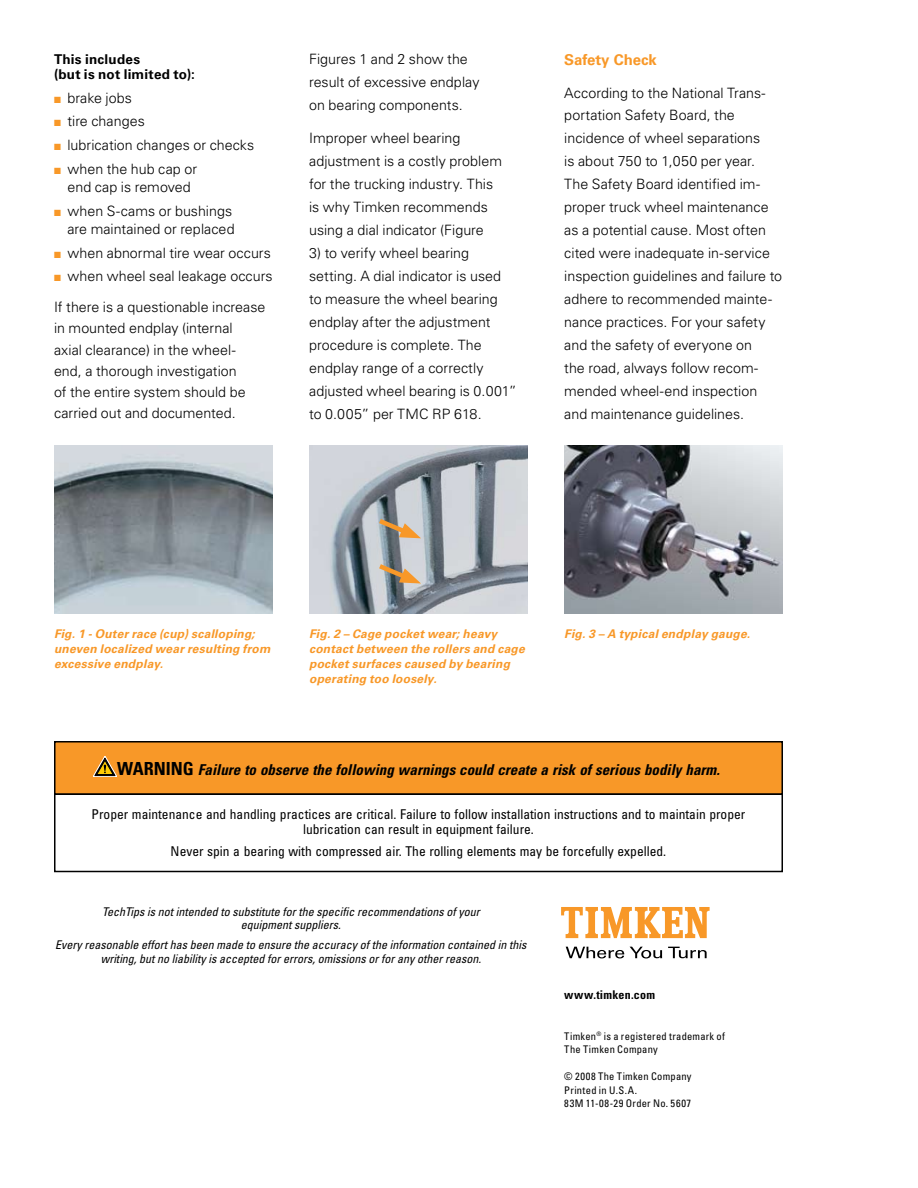
<style>
.page{position:relative;width:918px;height:1188px;background:#fff}
.page>*{position:absolute;margin:0;border:0;box-sizing:border-box;transform-origin:0 0}
.t1{font:italic 700 condensed 15px "Univers LT Std";color:#000}
.t2{font:700 15px "Univers LT Std";color:#f89828}
.t3{font:300 14.25px/23px "Univers LT Std";color:#000}
.t4{font:condensed 13.5px/15px "Univers LT Std";color:#000;text-align:center}
.t5{font:700 13.5px/15.3px "Univers LT Std";letter-spacing:.02em;color:#000}
.t6{font:italic condensed 12px/13.5px "Univers LT Std";color:#000;text-align:center}
.t7{font:italic 700 12px/15px "Univers LT Std";letter-spacing:.02em;color:#f89828}
.t8{font:700 condensed 12px "Univers LT Std";letter-spacing:.015em;color:#000}
.t9{font:condensed 10.5px/13.5px "Univers LT Std";letter-spacing:.025em;color:#000}
.s1{color:#f89828}
.s2{font-style:normal;font-size:18px}
</style>
<div class="page">
<img style="left:564px;top:446px;width:219px;height:167px">
<svg style="left:566px;top:947px;width:58px;height:11px"></svg>
<svg style="left:630px;top:947px;width:32px;height:11px"></svg>
<svg style="left:668px;top:947px;width:39px;height:11px"></svg>
<svg style="left:561px;top:907px;width:149px;height:31px"></svg>
<div style="left:55px;top:742px;width:727px;height:52px;background:#f89828"></div>
<div style="left:54px;top:741px;width:729px;height:54px;border:2px solid #000"></div>
<div style="left:54px;top:794px;width:729px;height:78px;border:2px solid #000"></div>
<svg style="left:93px;top:756px;width:24px;height:21px"></svg>
<img style="left:54px;top:446px;width:219px;height:167px">
<img style="left:309px;top:446px;width:219px;height:167px">
<svg style="left:374px;top:560px;width:47px;height:25px"></svg>
<svg style="left:374px;top:515px;width:47px;height:24px"></svg>
<p class="t5" style="left:54px;top:51px;width:143px">This includes<br>(but is not limited to):</p>
<p class="t3" style="left:54px;top:86px;width:79px"><span class="s1">■</span> brake jobs</p>
<p class="t3" style="left:54px;top:110px;width:92px"><span class="s1">■</span> tire changes</p>
<p class="t3" style="left:54px;top:134px;width:202px"><span class="s1">■</span> lubrication changes or checks</p>
<p class="t3" style="left:54px;top:160px;width:145px;line-height:18.3px;text-align:center"><span class="s1">■</span> when the hub cap or end cap is removed</p>
<p class="t3" style="left:54px;top:201px;width:182px;line-height:18.3px;text-align:right"><span class="s1">■</span> when S-cams or bushings are maintained or replaced</p>
<p class="t3" style="left:54px;top:241px;width:218px"><span class="s1">■</span> when abnormal tire wear occurs</p>
<p class="t3" style="left:54px;top:261px;width:220px;line-height:31px"><span class="s1">■</span> when wheel seal leakage occurs<br>If there is a questionable increase</p>
<p class="t3" style="left:54px;top:318px;width:193px;line-height:21.3px">in mounted endplay (internal axial clearance) in the wheel&shy;end, a thorough investigation of the entire system should be carried out and documented.</p>
<p class="t3" style="left:309px;top:48px;width:172px">Figures 1 and 2 show the result of excessive endplay on bearing components.</p>
<p class="t3" style="left:309px;top:126px;width:194px">Improper wheel bearing adjustment is a costly problem for the trucking industry. This is why Timken recommends using a dial indicator (Figure</p>
<p class="t3" style="left:309px;top:241px;width:209px">3) to verify wheel bearing setting. A dial indicator is used to measure the wheel bearing endplay after the adjustment procedure is complete. The endplay range of a correctly adjusted wheel bearing is 0.001” to 0.005” per TMC RP 618.</p>
<p class="t2" style="left:564px;top:51px;width:94px">Safety Check</p>
<p class="t3" style="left:564px;top:81px;width:219px">According to the National Trans&shy;portation Safety Board, the incidence of wheel separations<br>is about 750 to 1,050 per year.<br>The Safety Board identified im&shy;proper truck wheel maintenance as a potential cause. Most often cited were inadequate in-service inspection guidelines and failure to adhere to recommended mainte&shy;nance practices. For your safety and the safety of everyone on<br>the road, always follow recom&shy;mended wheel-end inspection and maintenance guidelines.</p>
<p class="t7" style="left:54px;top:627px;width:218px">Fig. 1 - Outer race (cup) scalloping; uneven localized wear resulting from excessive endplay.</p>
<p class="t7" style="left:309px;top:627px;width:217px">Fig. 2 – Cage pocket wear; heavy contact between the rollers and cage pocket surfaces caused by bearing operating too loosely.</p>
<p class="t7" style="left:564px;top:627px;width:187px">Fig. 3 – A typical endplay gauge.</p>
<p class="t1" style="left:117px;top:760px;width:604px"><span class="s2">WARN ING</span> Failure to observe the following warnings could create a risk of serious bodily harm.</p>
<p class="t4" style="left:92px;top:807px;width:655px">Proper maintenance and handling practices are critical. Failure to follow installation instructions and to maintain proper lubrication can result in equipment failure.</p>
<p class="t4" style="left:171px;top:844px;width:497px">Never spin a bearing with compressed air. The rolling elements may be forcefully expelled.</p>
<p class="t6" style="left:102px;top:905px;width:379px">TechTips is not intended to substitute for the specific recommendations of your equipment suppliers.</p>
<p class="t6" style="left:55px;top:938px;width:473px">Every reasonable effort has been made to ensure the accuracy of the information contained in this writing, but no liability is accepted for errors, omissions or for any other reason.</p>
<p class="t8" style="left:564px;top:987px;width:92px">www.timken.com</p>
<p class="t9" style="left:564px;top:1029px;width:162px">Timken<sup>®</sup> is a registered trademark of<br>The Timken Company</p>
<p class="t9" style="left:564px;top:1069px;width:129px">© 2008 The Timken Company<br>Printed in U.S.A.<br>83M 11-08-29 Order No. 5607</p>
</div>
